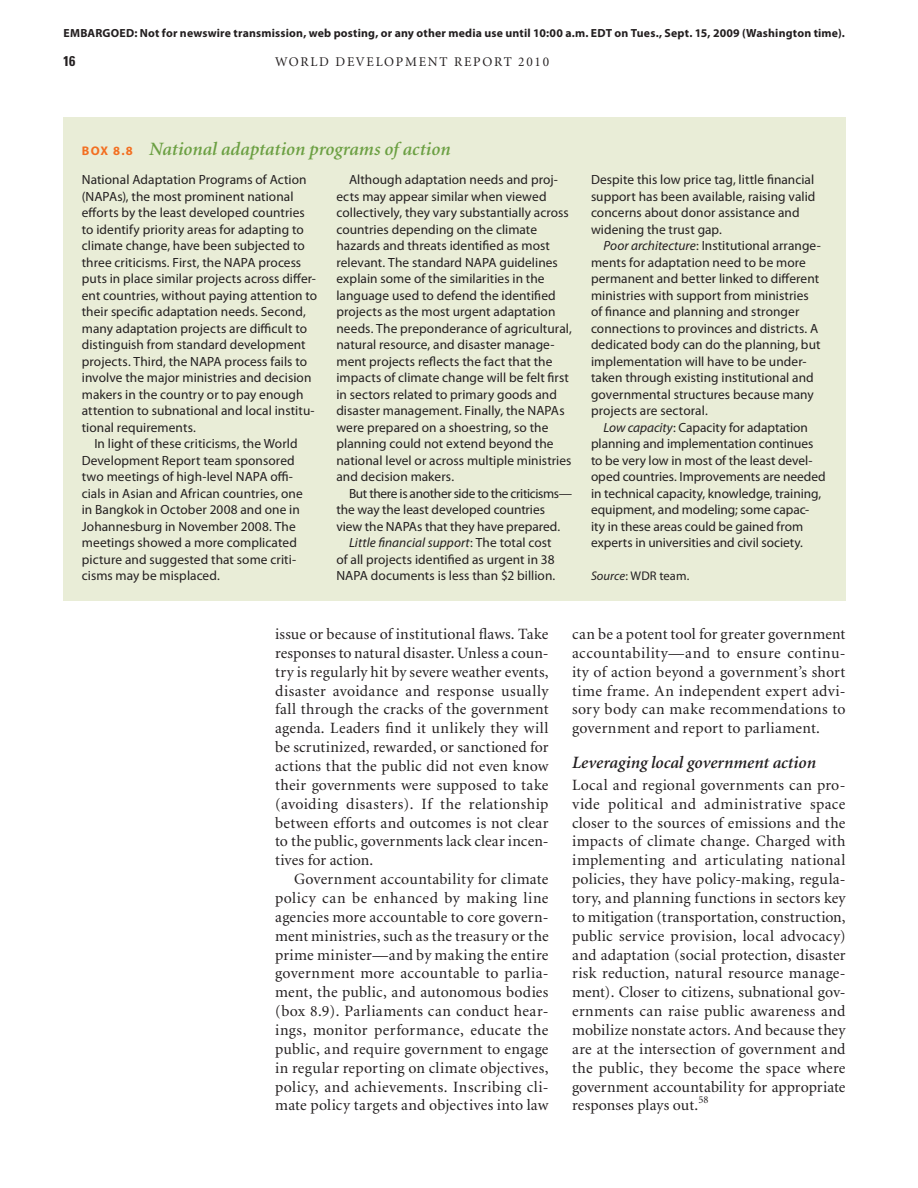
<style>
.page{position:relative;width:918px;height:1188px;background:#fff}
.page>*{position:absolute;margin:0;border:0;box-sizing:border-box;transform-origin:0 0}
.t1{font:italic 600 18.9px "Minion";letter-spacing:.005em;color:#6ca043}
.t2{font:italic 600 17.25px "Minion";color:#231f20}
.t3{font:15.75px/18.9px "Minion";letter-spacing:.01em;color:#231f20;text-align:justify}
.t4{font:700 condensed 14.1px "Univers";color:#231f20}
.t5{font:13.35px/16.5px "Myriad Pro";letter-spacing:.005em;color:#231f20}
.t6{font:13.35px "Myriad Pro";letter-spacing:-.03em;color:#231f20}
.t7{font:italic 13.35px "Myriad Pro";letter-spacing:.005em;color:#231f20}
.t8{font:13.35px "Minion";letter-spacing:.13em;color:#231f20}
.t9{font:12.6px "Myriad Pro";letter-spacing:.005em;color:#231f20}
.t10{font:700 11.85px "Myriad Pro";letter-spacing:.015em;color:#231f20}
.s1{font-family:"Myriad";font-weight:700;font-style:normal;font-size:12.6px;color:#f36f21}
.s2{font-style:normal}
.s3{font-style:italic}
</style>
<div class="page">
<div style="left:63px;top:118px;width:783px;height:483px;background:#e9edd7"></div>
<p class="t10" style="left:64px;top:28px;width:783px">EMBARGOED: Not for newswire transmission, web posting, or any other media use until 10:00 a.m. EDT on Tues., Sept. 15, 2009 (Washington time).</p>
<p class="t4" style="left:63px;top:56px;width:14px">16</p>
<p class="t8" style="left:275px;top:56px;width:276px">WORLD DEVELOPMENT REPORT 2010</p>
<h1 class="t1" style="left:82px;top:142px;width:370px"><span class="s1">BOX 8.8</span> National adaptation programs of action</h1>
<p class="t5" style="left:82px;top:172px;width:237px">National Adaptation Programs of Action (NAPAs), the most prominent national efforts by the least developed countries to identify priority areas for adapting to climate change, have been subjected to three criticisms. First, the NAPA process puts in place similar projects across differ&shy;ent countries, without paying attention to their specific adaptation needs. Second, many adaptation projects are difficult to distinguish from standard development projects. Third, the NAPA process fails to involve the major ministries and decision makers in the country or to pay enough attention to subnational and local institu&shy;tional requirements.</p>
<p class="t5" style="left:82px;top:436px;width:222px;text-indent:13px">In light of these criticisms, the World Development Report team sponsored two meetings of high- level NAPA offi&shy;cials in Asian and African countries, one in Bangkok in October 2008 and one in Johannesburg in November 2008. The meetings showed a more complicated picture and suggested that some criti&shy;cisms may be misplaced.</p>
<p class="t5" style="left:336px;top:172px;width:237px;text-indent:13px">Although adaptation needs and proj&shy;ects may appear similar when viewed collectively, they vary substantially across countries depending on the climate hazards and threats identified as most relevant. The standard NAPA guidelines explain some of the similarities in the language used to defend the identified projects as the most urgent adaptation needs. The preponderance of agricultural, natural resource, and disaster manage&shy;ment projects reflects the fact that the impacts of climate change will be felt first in sectors related to primary goods and disaster management. Finally, the NAPAs were prepared on a shoestring, so the planning could not extend beyond the national level or across multiple ministries and decision makers.</p>
<p class="t6" style="left:349px;top:488px;width:225px">But there is another side to the criticisms—</p>
<p class="t5" style="left:336px;top:502px;width:210px">the way the least developed countries</p>
<p class="t5" style="left:336px;top:519px;width:225px">view the NAPAs that they have prepared.</p>
<p class="t7" style="left:349px;top:538px;width:204px">Little financial support<span class="s2">: The total cost</span></p>
<p class="t5" style="left:336px;top:552px;width:220px">of all projects identified as urgent in 38</p>
<p class="t5" style="left:336px;top:568px;width:220px">NAPA documents is less than $2 billion.</p>
<p class="t5" style="left:591px;top:172px;width:226px">Despite this low price tag, little financial support has been available, raising valid concerns about donor assistance and widening the trust gap.</p>
<p class="t5" style="left:591px;top:238px;width:231px;text-indent:13px"><span class="s3">Poor architecture</span>: Institutional arrange&shy;ments for adaptation need to be more permanent and better linked to different ministries with support from ministries of finance and planning and stronger connections to provinces and districts. A dedicated body can do the planning, but implementation will have to be under&shy;taken through existing institutional and governmental structures because many projects are sectoral.</p>
<p class="t5" style="left:591px;top:420px;width:236px;text-indent:13px"><span class="s3">Low capacity</span>: Capacity for adaptation planning and implementation continues to be very low in most of the least devel&shy;oped countries. Improvements are needed in technical capacity, knowledge, training, equipment, and modeling; some capac&shy;ity in these areas could be gained from experts in universities and civil society.</p>
<p class="t9" style="left:591px;top:571px;width:100px"><span class="s3">Source</span>: WDR team.</p>
<p class="t3" style="left:275px;top:626px;width:275px">issue or because of institutional flaws. Take responses to natural disaster. Unless a coun&shy;try is regularly hit by severe weather events, disaster avoidance and response usually fall through the cracks of the government agenda. Leaders find it unlikely they will be scrutinized, rewarded, or sanctioned for actions that the public did not even know their governments were supposed to take (avoiding disasters). If the relationship between efforts and outcomes is not clear to the public, governments lack clear incen&shy;tives for action.</p>
<p class="t3" style="left:275px;top:871px;width:275px;text-indent:19px">Government accountability for climate policy can be enhanced by making line agencies more accountable to core govern&shy;ment ministries, such as the treasury or the prime minister—and by making the entire government more accountable to parlia&shy;ment, the public, and autonomous bodies (box 8.9). Parliaments can conduct hear&shy;ings, monitor performance, educate the public, and require government to engage in regular reporting on climate objectives, policy, and achievements. Inscribing cli&shy;mate policy targets and objectives into law</p>
<p class="t3" style="left:572px;top:626px;width:275px">can be a potent tool for greater government accountability—and to ensure continu&shy;ity of action beyond a government’s short time frame. An independent expert advi&shy;sory body can make recommendations to government and report to parliament.</p>
<p class="t2" style="left:572px;top:756px;width:245px">Leveraging local government action</p>
<p class="t3" style="left:572px;top:777px;width:275px">Local and regional governments can pro&shy;vide political and administrative space closer to the sources of emissions and the impacts of climate change. Charged with implementing and articulating national policies, they have policy- making, regula&shy;tory, and planning functions in sectors key to mitigation (transportation, construction, public service provision, local advocacy) and adaptation (social protection, disaster risk reduction, natural resource manage&shy;ment). Closer to citizens, subnational gov&shy;ernments can raise public awareness and mobilize nonstate actors. And because they are at the intersection of government and the public, they become the space where government accountability for appropriate responses plays out.<sup>58</sup></p>
</div>
